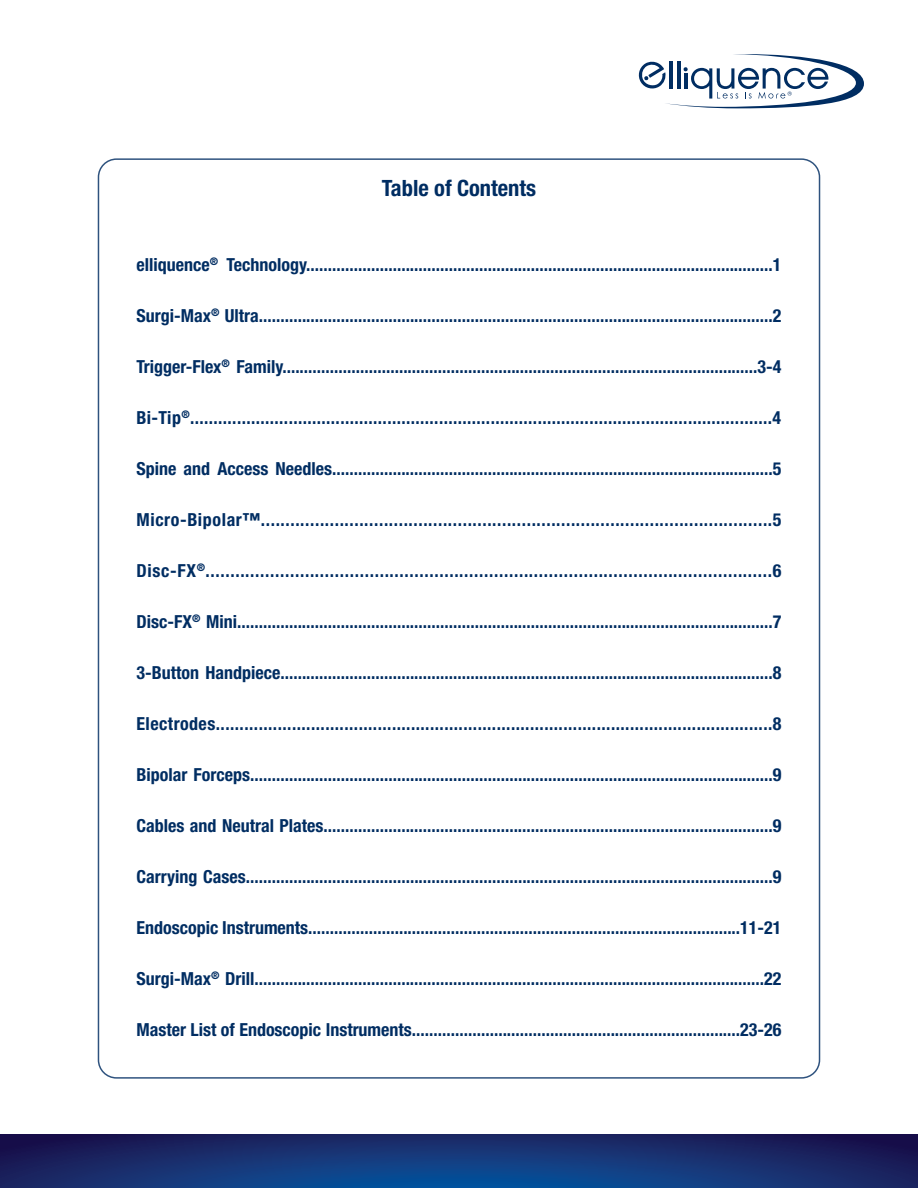
<style>
.page{position:relative;width:918px;height:1188px;background:#fff}
.page>*{position:absolute;margin:0;border:0;box-sizing:border-box;transform-origin:0 0}
.t1{font:700 condensed 22.5px "Helvetica Neue LT Std";color:#002d62}
.t2{font:700 condensed 18px "Helvetica Neue LT Std";color:#002d62}
.t3{font:700 condensed 18px "Helvetica Neue LT Std";letter-spacing:.025em;color:#002d62}
.t4{font:700 condensed 18px "Helvetica Neue LT Std";letter-spacing:.035em;color:#002d62}
</style>
<div class="page">
<svg style="left:638px;top:54px;width:226px;height:54px"></svg>
<hr style="left:669px;top:61px;width:4px;height:28px;background:#002d62">
<hr style="left:677px;top:61px;width:3px;height:28px;background:#002d62">
<hr style="left:684px;top:73px;width:3px;height:16px;background:#002d62">
<svg style="left:0;top:1134px;width:918px;height:54px;background:#152f6f"></svg>
<p class="t1" style="left:382px;top:175px;width:156px">Table of Contents</p>
<p class="t2" style="left:136px;top:253px;width:647px">elliquence<sup>®</sup> Technology............................................................................................................1</p>
<p class="t2" style="left:137px;top:304px;width:647px">Surgi-Max<sup>®</sup> Ultra.......................................................................................................................2</p>
<p class="t2" style="left:136px;top:355px;width:647px">Trigger-Flex<sup>®</sup> Family..............................................................................................................3-4</p>
<p class="t2" style="left:137px;top:406px;width:646px">Bi-Tip<sup>®</sup>............................................................................................................................4</p>
<p class="t2" style="left:136px;top:457px;width:647px">Spine and Access Needles......................................................................................................5</p>
<p class="t4" style="left:136px;top:508px;width:647px">Micro-Bipolar™........................................................................................................5</p>
<p class="t2" style="left:136px;top:559px;width:647px">Disc-FX<sup>®</sup>..................................................................................................................6</p>
<p class="t2" style="left:137px;top:610px;width:647px">Disc-FX<sup>®</sup> Mini............................................................................................................................7</p>
<p class="t2" style="left:137px;top:661px;width:647px">3-Button Handpiece..................................................................................................................8</p>
<p class="t3" style="left:137px;top:712px;width:647px">Electrodes.....................................................................................................................8</p>
<p class="t2" style="left:137px;top:763px;width:647px">Bipolar Forceps.........................................................................................................................9</p>
<p class="t2" style="left:137px;top:814px;width:647px">Cables and Neutral Plates........................................................................................................9</p>
<p class="t2" style="left:137px;top:865px;width:647px">Carrying Cases..........................................................................................................................9</p>
<p class="t2" style="left:137px;top:916px;width:647px">Endoscopic Instruments....................................................................................................11-21</p>
<p class="t2" style="left:137px;top:967px;width:647px">Surgi-Max<sup>®</sup> Drill......................................................................................................................22</p>
<p class="t2" style="left:137px;top:1018px;width:646px">Master List of Endoscopic Instruments............................................................................23-26</p>
</div>
